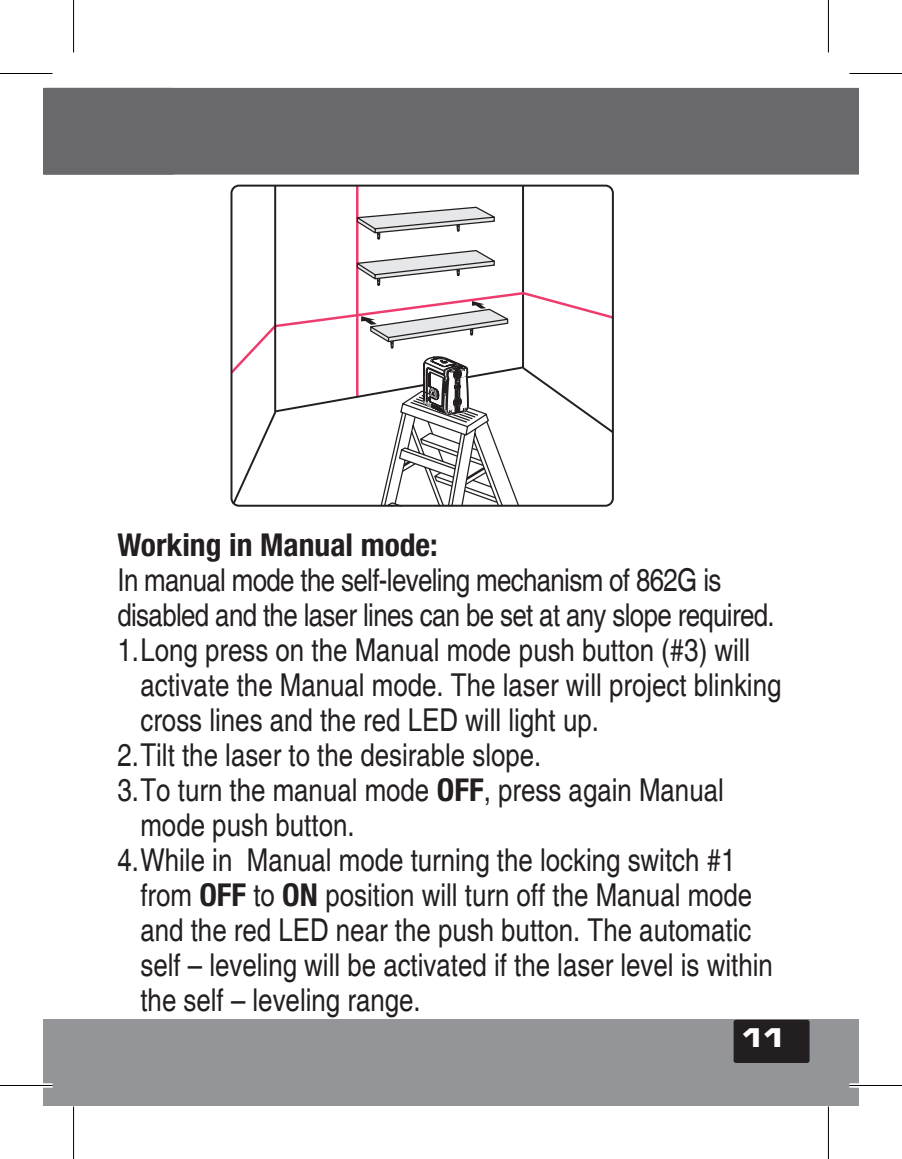
<style>
.page{position:relative;width:902px;height:1159px;background:#fff}
.page>*{position:absolute;margin:0;border:0;box-sizing:border-box;transform-origin:0 0}
.t1{font:condensed 31.5px "Helvetica";color:#231f20}
.t2{font:condensed 31.5px "Helvetica";letter-spacing:-.02em;color:#231f20}
.t3{font:700 condensed 31.5px "Helvetica Neue";color:#231f20}
.t4{font:28px "Microgramma D Bold Exte";color:#fff}
.s1{font-family:"Helvetica Neue";font-weight:700}
</style>
<div class="page">
<div style="left:44px;top:1020px;width:205px;height:86px;background:#939598"></div>
<div style="left:106px;top:1020px;width:751px;height:86px;background:#939598"></div>
<div style="left:733px;top:1020px;width:76px;height:43px;background:#231f20;border-radius:2px"></div>
<div style="left:44px;top:88px;width:813px;height:87px;background:#69696c"></div>
<svg style="left:273px;top:184px;width:251px;height:65px"></svg>
<hr style="left:274px;top:186px;width:2px;height:226px;background:#231f20">
<svg style="left:230px;top:249px;width:384px;height:258px"></svg>
<div style="left:0;top:1083px;width:52px;height:5px;background:#fff"></div>
<div style="left:849px;top:1083px;width:52px;height:5px;background:#fff"></div>
<div style="left:71px;top:0;width:5px;height:53px;background:#f5f5f5"></div>
<div style="left:71px;top:1106px;width:5px;height:53px;background:#f5f5f5"></div>
<svg style="left:828px;top:0;width:1px;height:53px"></svg>
<svg style="left:828px;top:1106px;width:1px;height:53px"></svg>
<hr style="left:0;top:73px;width:52px;height:1px;background:#000">
<hr style="left:849px;top:73px;width:52px;height:1px;background:#000">
<hr style="left:0;top:1085px;width:52px;height:1px;background:#000">
<hr style="left:849px;top:1085px;width:52px;height:1px;background:#000">
<hr style="left:73px;top:0;width:1px;height:53px;background:#000">
<hr style="left:73px;top:1106px;width:1px;height:53px;background:#000">
<hr style="left:827px;top:0;width:1px;height:53px;background:#000">
<hr style="left:827px;top:1106px;width:1px;height:53px;background:#000">
<p class="t3" style="left:117px;top:526px;width:322px">Working in Manual mode:</p>
<p class="t2" style="left:117px;top:562px;width:605px">In manual mode the self-leveling mechanism of 862G is</p>
<p class="t2" style="left:117px;top:597px;width:658px">disabled and the laser lines can be set at any slope required.</p>
<p class="t1" style="left:117px;top:632px;width:634px">1.Long press on the Manual mode push button (#3) will</p>
<p class="t1" style="left:140px;top:667px;width:642px">activate the Manual mode. The laser will project blinking</p>
<p class="t1" style="left:140px;top:702px;width:459px">cross lines and the red LED will light up.</p>
<p class="t1" style="left:117px;top:737px;width:425px">2.Tilt the laser to the desirable slope.</p>
<p class="t1" style="left:117px;top:772px;width:607px">3.To turn the manual mode <span class="s1">OFF</span>, press again Manual</p>
<p class="t1" style="left:140px;top:807px;width:215px">mode push button.</p>
<p class="t1" style="left:117px;top:842px;width:619px">4.While in Manual mode turning the locking switch #1</p>
<p class="t1" style="left:140px;top:877px;width:613px">from <span class="s1">OFF</span> to <span class="s1">ON</span> position will turn off the Manual mode</p>
<p class="t1" style="left:140px;top:912px;width:612px">and the red LED near the push button. The automatic</p>
<p class="t1" style="left:140px;top:947px;width:633px">self – leveling will be activated if the laser level is within</p>
<p class="t1" style="left:140px;top:982px;width:282px">the self – leveling range.</p>
<p class="t4" style="left:739px;top:1019px;width:48px">11</p>
</div>
